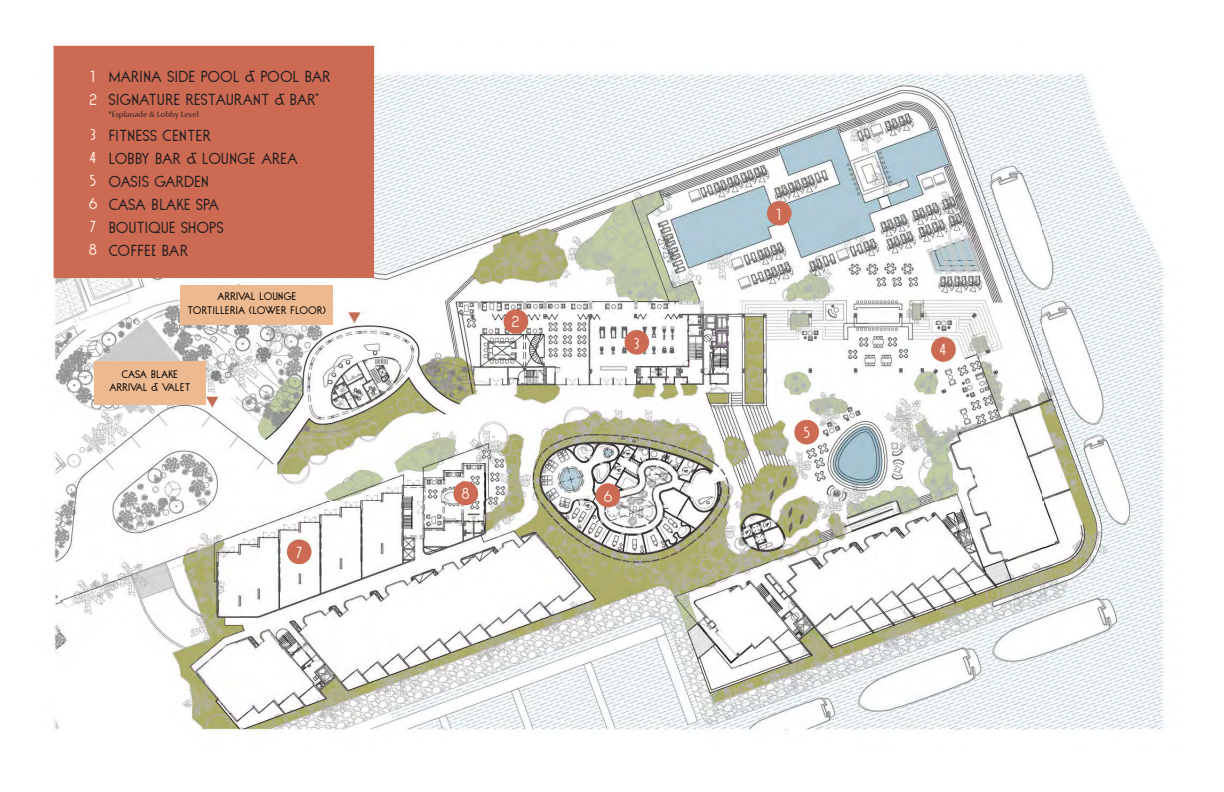
<style>
.page{position:relative;width:1224px;height:792px;background:#fff}
.page>*{position:absolute;margin:0;border:0;box-sizing:border-box;transform-origin:0 0}
.t1{font:16px/23px "Casa Blake";letter-spacing:-.015em;color:#241f21}
.t2{font:16px/23px "Casa Blake";letter-spacing:-.04em;color:#241f21}
.t3{font:16px/23px "Casa Blake";color:#ffede1}
.t4{font:11px/13.2px "Casa Blake";letter-spacing:-.04em;color:#000;text-align:center}
.t5{font:8px "Optima Nova LT";color:#241f21}
</style>
<div class="page">
<img style="left:53px;top:45px;width:486px;height:457px">
<img style="left:539px;top:73px;width:503px;height:429px">
<img style="left:1042px;top:73px;width:123px;height:657px">
<img style="left:54px;top:502px;width:990px;height:229px">
<div style="left:54px;top:46px;width:320px;height:232px;background:#cd6a53"></div>
<div style="left:180px;top:285px;width:153px;height:40px;background:#edb990"></div>
<div style="left:504px;top:310px;width:23px;height:23px;background:#cd6a53;border-radius:50%"></div>
<div style="left:625px;top:330px;width:24px;height:24px;background:#cd6a53;border-radius:50%"></div>
<div style="left:767px;top:202px;width:24px;height:23px;background:#cd6a53;border-radius:50%"></div>
<div style="left:94px;top:361px;width:111px;height:43px;background:#edb990"></div>
<div style="left:795px;top:420px;width:24px;height:24px;background:#cd6a53;border-radius:50%"></div>
<div style="left:597px;top:483px;width:23px;height:24px;background:#cd6a53;border-radius:50%"></div>
<div style="left:454px;top:482px;width:23px;height:23px;background:#cd6a53;border-radius:50%"></div>
<div style="left:931px;top:338px;width:24px;height:24px;background:#cd6a53;border-radius:50%"></div>
<div style="left:288px;top:540px;width:23px;height:24px;background:#cd6a53;border-radius:50%"></div>
<p class="t3" style="left:89px;top:64px;width:10px">1<br>2</p>
<p class="t3" style="left:88px;top:122px;width:11px;text-align:justify">3<br>4<br>5<br>6<br>7<br>8</p>
<p class="t2" style="left:108px;top:64px;width:224px">MARINA SIDE POOL &amp; POOL BAR<br>SIGNATURE RESTAURANT &amp; BAR*</p>
<p class="t5" style="left:108px;top:110px;width:92px">*Esplanade &amp; Lobby Level</p>
<p class="t1" style="left:108px;top:123px;width:191px">FITNESS CENTER<br>LOBBY BAR &amp; LOUNGE AREA<br>OASIS GARDEN<br>CASA BLAKE SPA<br>BOUTIQUE SHOPS<br>COFFEE BAR</p>
<p class="t4" style="left:188px;top:290px;width:140px">ARRIVAL LOUNGE<br>TORTILLERIA (LOWER FLOOR)</p>
<p class="t4" style="left:109px;top:367px;width:83px">CASA BLAKE<br>ARRIVAL &amp; VALET</p>
<p class="t3" style="left:296px;top:541px;width:9px">7</p>
<p class="t3" style="left:511px;top:309px;width:10px">2</p>
<p class="t3" style="left:634px;top:331px;width:8px">3</p>
<p class="t3" style="left:461px;top:482px;width:10px">8</p>
<p class="t3" style="left:604px;top:484px;width:11px">6</p>
<p class="t3" style="left:776px;top:202px;width:7px">1</p>
<p class="t3" style="left:803px;top:421px;width:9px">5</p>
<p class="t3" style="left:939px;top:337px;width:9px">4</p>
</div>
